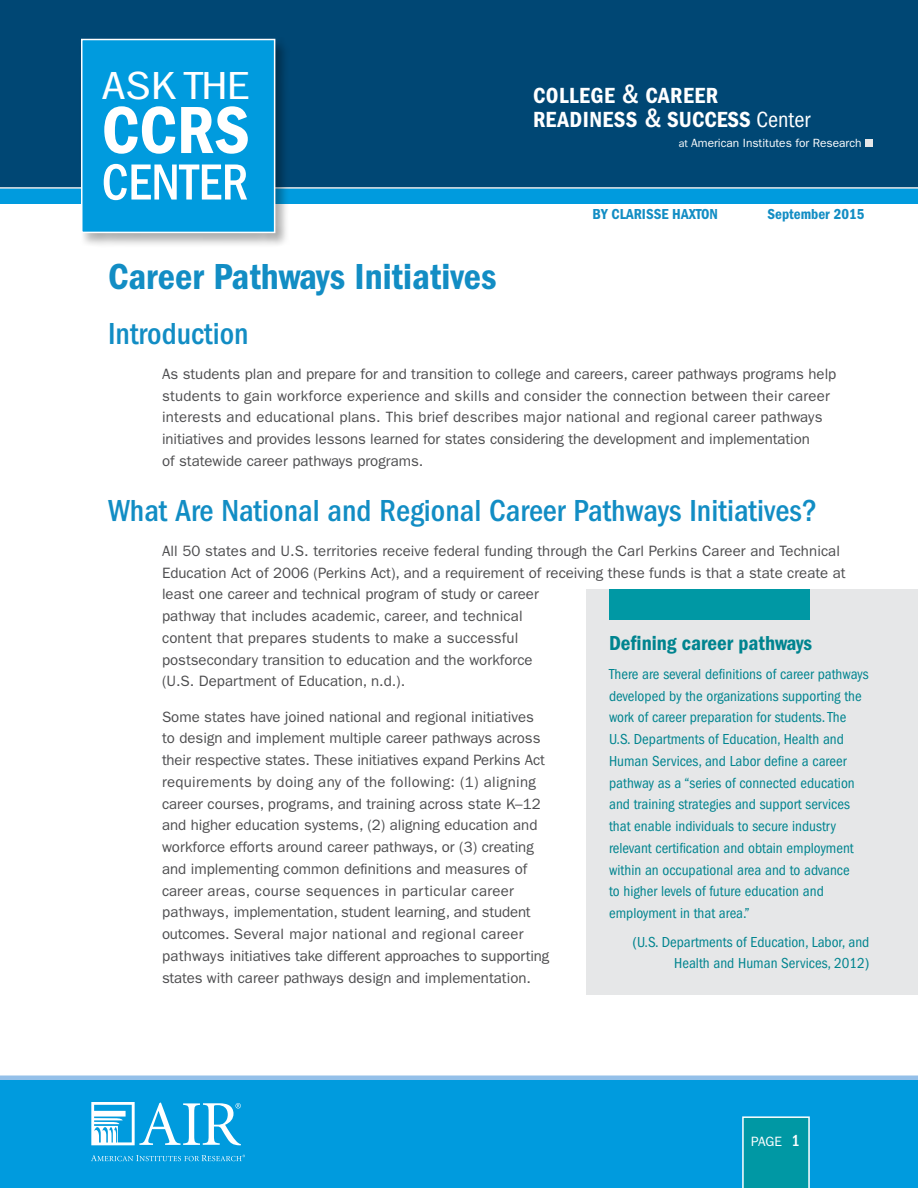
<style>
.page{position:relative;width:918px;height:1188px;background:#fff}
.page>*{position:absolute;margin:0;border:0;box-sizing:border-box;transform-origin:0 0}
.t1{font:69px "ITC Franklin Gothic Std Dm Cd";color:#fff}
.t2{font:500 condensed 52.5px "ITC Franklin Gothic Std";color:#fff;scale:.96 1}
.t3{font:condensed 40.5px "ITC Franklin Gothic Std";letter-spacing:-.015em;color:#fff;scale:1.21 1}
.t4{font:37.5px "ITC Franklin Gothic Std Dm Cd";color:#128dc4}
.t5{font:500 condensed 31.5px "ITC Franklin Gothic Std";color:#128dc4}
.t6{font:22.65px/23.9px "ITC Franklin Gothic Std Dm Cd";letter-spacing:.02em;color:#fff}
.t7{font:21px "ITC Franklin Gothic Std Dm Cd";color:#00848f}
.t8{font:15px/21.8px "ITC Franklin Gothic Std";color:#4d4d4f}
.t9{font:condensed 15px "ITC Franklin Gothic Std";color:#00848f}
.t10{font:15px "ITC Franklin Gothic Std";letter-spacing:.02em;color:#4d4d4f}
.t11{font:15px "ITC Franklin Gothic Std Dm Cd";color:#128dc4}
.t12{font:13.5px "ITC Franklin Gothic Std";color:#fff}
.t13{font:12px "ITC Franklin Gothic Std";color:#fff}
.s1{font-family:"ITC Franklin Gothic Std";font-weight:500;font-stretch:condensed;font-size:27.45px}
.s2{font-family:"ITC Franklin Gothic Std";font-stretch:condensed}
.s3{font-size:10.8px}
.s4{font-weight:500;font-stretch:condensed;font-size:16.5px}
</style>
<div class="page">
<div style="left:0;top:0;width:918px;height:204px;background:#004774"></div>
<div style="left:0;top:1080px;width:918px;height:108px;background:#009bde"></div>
<hr style="left:0;top:1076px;width:918px;height:4px;background:#94c0e9">
<svg style="left:742px;top:1116px;width:68px;height:72px;background:#109eaa"></svg>
<svg style="left:91px;top:1102px;width:150px;height:43px"></svg>
<svg style="left:91px;top:1155px;width:153px;height:6px"></svg>
<div style="left:865px;top:139px;width:8px;height:8px;background:#e6e7e8"></div>
<div style="left:0;top:189px;width:918px;height:15px;background:#009bde"></div>
<hr style="left:0;top:187px;width:918px;height:2px;background:#e6e7e8">
<div style="left:79px;top:37px;width:212px;height:211px;background:#000;opacity:.32"></div>
<div style="left:81px;top:39px;width:194px;height:194px;background:#009bde;border:2px solid #fff"></div>
<div style="left:586px;top:590px;width:332px;height:405px;background:#e6e7e8"></div>
<div style="left:609px;top:590px;width:201px;height:30px;background:#0098a4"></div>
<h1 class="t3" style="left:102px;top:63px;width:124px">ASK THE</h1>
<h1 class="t1" style="left:102px;top:91px;width:150px">CCRS</h1>
<h1 class="t2" style="left:102px;top:152px;width:154px">CENTER</h1>
<p class="t6" style="left:533px;top:84px;width:279px">COLLEGE <span class="s1">&amp;</span> CAREER<br>READINESS <span class="s1">&amp;</span> SUCCESS <span class="s2">Center</span></p>
<p class="t13" style="left:679px;top:136px;width:184px"><span class="s3">at</span> American Institutes for Research</p>
<p class="t11" style="left:593px;top:206px;width:127px">BY CLARISSE HAXTON</p>
<p class="t11" style="left:768px;top:206px;width:98px">September 2015</p>
<h2 class="t4" style="left:108px;top:255px;width:390px">Career Pathways Initiatives</h2>
<h3 class="t5" style="left:108px;top:315px;width:142px">Introduction</h3>
<p class="t8" style="left:162px;top:363px;width:676px">As students plan and prepare for and transition to college and careers, career pathways programs help students to gain workforce experience and skills and consider the connection between their career interests and educational plans. This brief describes major national and regional career pathways initiatives and provides lessons learned for states considering the development and implementation<br>of statewide career pathways programs.</p>
<h3 class="t5" style="left:108px;top:492px;width:711px">What Are National and Regional Career Pathways Initiatives?</h3>
<p class="t8" style="left:162px;top:540px;width:685px">All 50 states and U.S. territories receive federal funding through the Carl Perkins Career and Technical Education Act of 2006 (Perkins Act), and a requirement of receiving these funds is that a state create at least one career and technical program of study or career<br>pathway that includes academic, career, and technical<br>content that prepares students to make a successful</p>
<h4 class="t7" style="left:609px;top:631px;width:205px">Defining career pathways</h4>
<p class="t8" style="left:162px;top:649px;width:372px">postsecondary transition to education and the workforce</p>
<p class="t9" style="left:609px;top:665px;width:261px">There are several definitions of career pathways</p>
<p class="t8" style="left:162px;top:671px;width:245px">(U.S. Department of Education, n.d.).</p>
<p class="t9" style="left:609px;top:687px;width:254px">developed by the organizations supporting the</p>
<p class="t8" style="left:162px;top:706px;width:373px">Some states have joined national and regional initiatives</p>
<p class="t9" style="left:609px;top:709px;width:239px">work of career preparation for students. The</p>
<p class="t8" style="left:162px;top:728px;width:380px">to design and implement multiple career pathways across</p>
<p class="t9" style="left:609px;top:731px;width:236px">U.S. Departments of Education, Health and</p>
<p class="t8" style="left:162px;top:749px;width:385px">their respective states. These initiatives expand Perkins Act</p>
<p class="t9" style="left:609px;top:752px;width:239px">Human Services, and Labor define a career</p>
<p class="t10" style="left:162px;top:773px;width:376px">requirements by doing any of the following: (1) aligning</p>
<p class="t9" style="left:609px;top:774px;width:247px">pathway as a “series of connected education</p>
<p class="t8" style="left:162px;top:793px;width:380px">career courses, programs, and training across state K–12</p>
<p class="t9" style="left:609px;top:796px;width:242px">and training strategies and support services</p>
<p class="t8" style="left:162px;top:815px;width:377px">and higher education systems, (2) aligning education and</p>
<p class="t9" style="left:609px;top:818px;width:228px">that enable individuals to secure industry</p>
<p class="t8" style="left:162px;top:836px;width:373px">workforce efforts around career pathways, or (3) creating</p>
<p class="t9" style="left:609px;top:839px;width:246px">relevant certification and obtain employment</p>
<p class="t8" style="left:162px;top:858px;width:367px">and implementing common definitions and measures of</p>
<p class="t9" style="left:609px;top:861px;width:242px">within an occupational area and to advance</p>
<p class="t10" style="left:162px;top:882px;width:354px">career areas, course sequences in particular career</p>
<p class="t9" style="left:609px;top:883px;width:216px">to higher levels of future education and</p>
<p class="t8" style="left:162px;top:902px;width:370px">pathways, implementation, student learning, and student</p>
<p class="t9" style="left:609px;top:905px;width:142px">employment in that area.”</p>
<p class="t10" style="left:162px;top:926px;width:363px">outcomes. Several major national and regional career</p>
<p class="t9" style="left:632px;top:933px;width:238px">(U.S. Departments of Education, Labor, and</p>
<p class="t8" style="left:162px;top:945px;width:389px">pathways initiatives take different approaches to supporting</p>
<p class="t9" style="left:674px;top:955px;width:197px">Health and Human Services, 2012)</p>
<p class="t8" style="left:162px;top:967px;width:371px">states with career pathways design and implementation.</p>
<p class="t12" style="left:751px;top:1134px;width:50px">PAGE <span class="s4">1</span></p>
</div>
